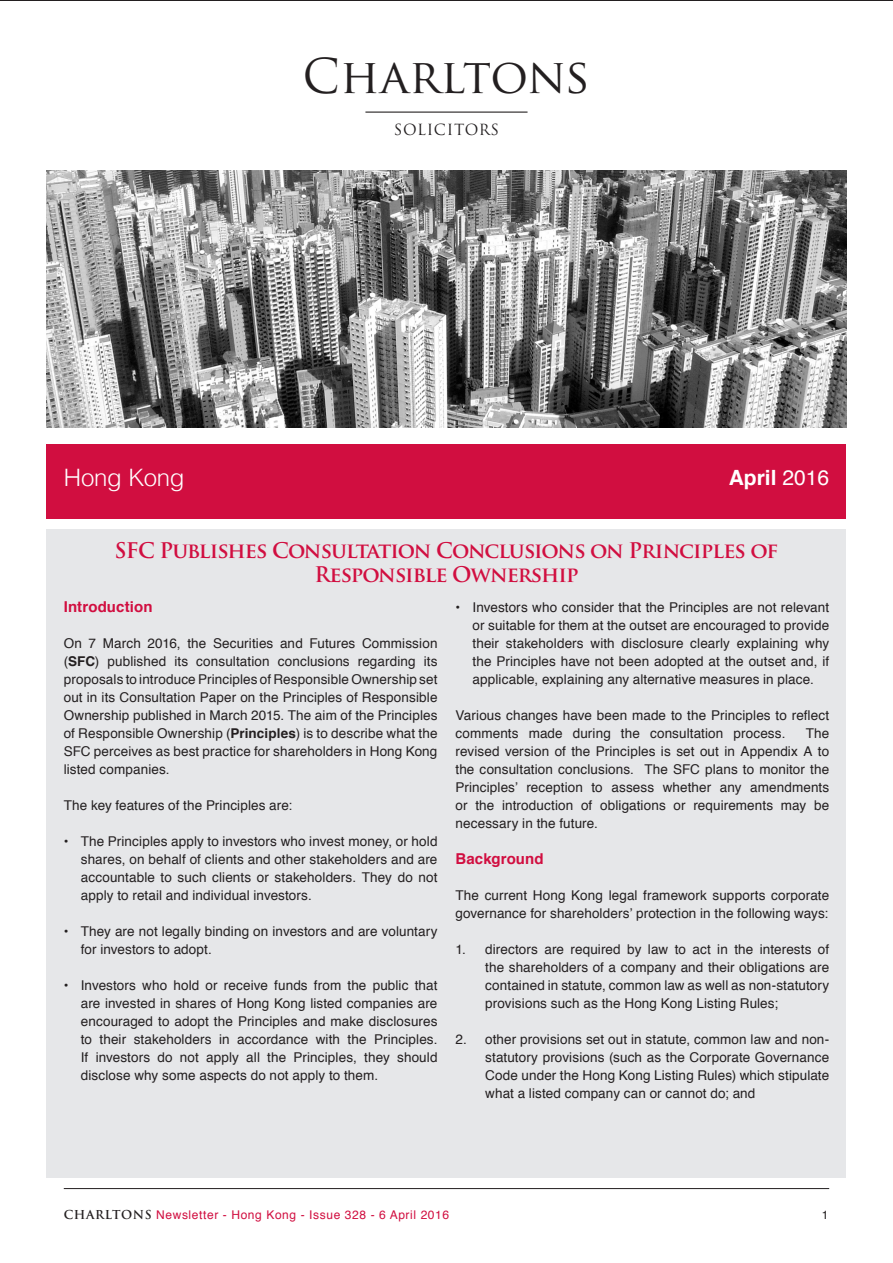
<style>
.page{position:relative;width:893px;height:1263px;background:#fff}
.page>*{position:absolute;margin:0;border:0;box-sizing:border-box;transform-origin:0 0}
.t1{font:46.8px "Trajan Pro";color:#231f20}
.body_text{font:300 24px "Helvetica";letter-spacing:-.015em;color:#fff}
.Title_Main{font:700 21px/24px "Trajan Pro";letter-spacing:-.04em;color:#d10e40;text-align:center}
.t2{font:700 21px "Helvetica";color:#fff}
.body__Subtitle_1{font:700 15px "Helvetica";letter-spacing:.005em;color:#d10e40}
.t3{font:15px "Trajan Pro";letter-spacing:.04em;color:#231f20}
.body_text-2{font:13.5px/18px "Helvetica";letter-spacing:.01em;color:#231f20;text-align:justify}
.t4{font:12px "Helvetica";letter-spacing:.05em;color:#d10e40}
.t5{font:12px "Helvetica";color:#231f20}
.s1{font-weight:400}
.s2{font-weight:700}
.s3{font-family:"Trajan Pro";font-weight:700;color:#231f20}
</style>
<div class="page">
<hr style="left:64px;top:1188px;width:765px;height:1px;background:#231f20">
<hr style="left:365px;top:112px;width:162px;height:1px;background:#231f20">
<div style="left:47px;top:444px;width:799px;height:64px;background:#d10e40"></div>
<div style="left:47px;top:500px;width:799px;height:19px;background:#d10e40"></div>
<div style="left:47px;top:529px;width:799px;height:649px;background:#e6e7e9"></div>
<img style="left:47px;top:170px;width:799px;height:257px">
<h1 class="t1" style="left:303px;top:47px;width:289px">Charltons</h1>
<p class="t3" style="left:394px;top:120px;width:107px">SOLICITORS</p>
<p class="body_text" style="left:64px;top:457px;width:122px">Hong Kong</p>
<p class="t2" style="left:729px;top:460px;width:102px">April <span class="s1">2016</span></p>
<p class="Title_Main" style="left:115px;top:539px;width:665px">SFC Publishes Consultation Conclusions on Principles of<br>Responsible Ownership</p>
<p class="body__Subtitle_1" style="left:64px;top:595px;width:90px">Introduction</p>
<p class="body_text-2" style="left:64px;top:635px;width:375px">On 7 March 2016, the Securities and Futures Commission (<span class="s2">SFC</span>) published its consultation conclusions regarding its proposals to introduce Principles of Responsible Ownership set out in its Consultation Paper on the Principles of Responsible Ownership published in March 2015. The aim of the Principles of Responsible Ownership (<span class="s2">Principles</span>) is to describe what the SFC perceives as best practice for shareholders in Hong Kong listed companies.</p>
<p class="body_text-2" style="left:64px;top:797px;width:230px">The key features of the Principles are:</p>
<p class="body_text-2" style="left:81px;top:833px;width:358px;text-indent:-17px"><span class="s2">•</span> The Principles apply to investors who invest money, or hold shares, on behalf of clients and other stakeholders and are accountable to such clients or stakeholders. They do not apply to retail and individual investors.</p>
<p class="body_text-2" style="left:81px;top:923px;width:358px;text-indent:-17px"><span class="s2">•</span> They are not legally binding on investors and are voluntary for investors to adopt.</p>
<p class="body_text-2" style="left:81px;top:977px;width:358px;text-indent:-17px"><span class="s2">•</span> Investors who hold or receive funds from the public that are invested in shares of Hong Kong listed companies are encouraged to adopt the Principles and make disclosures to their stakeholders in accordance with the Principles.<br>If investors do not apply all the Principles, they should disclose why some aspects do not apply to them.</p>
<p class="body_text-2" style="left:472px;top:599px;width:358px;text-indent:-17px"><span class="s2">•</span> Investors who consider that the Principles are not relevant or suitable for them at the outset are encouraged to provide their stakeholders with disclosure clearly explaining why the Principles have not been adopted at the outset and, if applicable, explaining any alternative measures in place.</p>
<p class="body_text-2" style="left:455px;top:707px;width:375px">Various changes have been made to the Principles to reflect comments made during the consultation process.</p>
<p class="body_text-2" style="left:455px;top:725px;width:375px;text-indent:350px">The revised version of the Principles is set out in Appendix A to the consultation conclusions. The SFC plans to monitor the Principles’ reception to assess whether any amendments or the introduction of obligations or requirements may be necessary in the future.</p>
<p class="body__Subtitle_1" style="left:455px;top:847px;width:90px">Background</p>
<p class="body_text-2" style="left:455px;top:887px;width:375px">The current Hong Kong legal framework supports corporate governance for shareholders’ protection in the following ways:</p>
<p class="body_text-2" style="left:485px;top:941px;width:345px;text-indent:-30px">1. directors are required by law to act in the interests of the shareholders of a company and their obligations are contained in statute, common law as well as non-statutory provisions such as the Hong Kong Listing Rules;</p>
<p class="body_text-2" style="left:485px;top:1031px;width:345px;text-indent:-30px">2. other provisions set out in statute, common law and non&shy;statutory provisions (such as the Corporate Governance Code under the Hong Kong Listing Rules) which stipulate what a listed company can or cannot do; and</p>
<p class="t4" style="left:64px;top:1206px;width:387px"><span class="s3">CHARLTONS</span> Newsletter - Hong Kong - Issue 328 - 6 April 2016</p>
<p class="t5" style="left:822px;top:1206px;width:8px">1</p>
</div>
